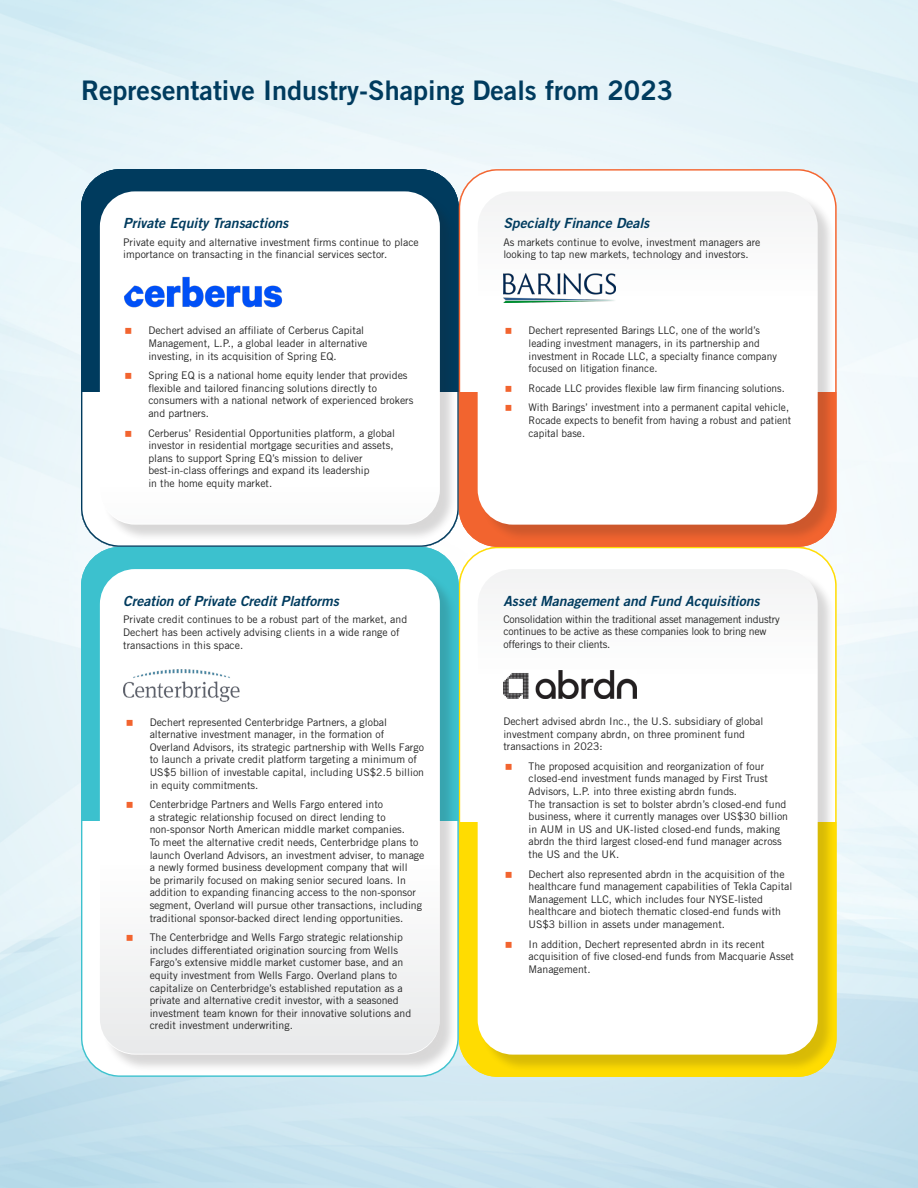
<style>
.page{position:relative;width:918px;height:1188px;background:#fff}
.page>*{position:absolute;margin:0;border:0;box-sizing:border-box;transform-origin:0 0}
.t1{font:27px "Trade Gothic LT Std Bd 2";color:#003b5e}
.t2{font:13.95px "Trade Gothic LT Std Bd 2 Obl";color:#003b5e}
.t3{font:10.5px/12.6px "Trade Gothic LT Std";color:#222}
.t4{font:10.5px/12.3px "Trade Gothic LT Std";letter-spacing:-.02em;color:#222}
</style>
<div class="page">
<img style="left:0;top:0;width:918px;height:1188px">
<div style="left:81px;top:169px;width:378px;height:378px;background:#003b5e;border-radius:39px"></div>
<svg style="left:81px;top:393px;width:378px;height:154px;background:#d3dde2"></svg>
<div style="left:81px;top:547px;width:378px;height:530px;background:#3cc1ce;border-radius:39px"></div>
<svg style="left:81px;top:822px;width:378px;height:255px;background:#dbf2f5"></svg>
<div style="left:459px;top:169px;width:378px;height:378px;background:#f2642f;border-radius:39px"></div>
<div style="left:459px;top:169px;width:378px;height:223px;background:#fff"></div>
<div style="left:459px;top:547px;width:378px;height:530px;background:#ffdc01;border-radius:39px"></div>
<div style="left:459px;top:548px;width:378px;height:273px;background:#fff"></div>
<div style="left:102px;top:194px;width:355px;height:348px;background:#231f20;opacity:.18"></div>
<div style="left:102px;top:571px;width:355px;height:501px;background:#231f20;opacity:.18"></div>
<div style="left:480px;top:194px;width:355px;height:348px;background:#231f20;opacity:.18"></div>
<div style="left:480px;top:571px;width:355px;height:501px;background:#231f20;opacity:.18"></div>
<div style="left:478px;top:191px;width:340px;height:334px;background:#fff;border-radius:35px"></div>
<div style="left:478px;top:569px;width:340px;height:486px;background:#fff;border-radius:35px"></div>
<div style="left:100px;top:191px;width:340px;height:333px;background:#fff;border-radius:35px"></div>
<div style="left:100px;top:568px;width:340px;height:486px;background:linear-gradient(to bottom,#fff,#f1f1f2);border-radius:35px"></div>
<img style="left:503px;top:273px;width:112px;height:30px">
<img style="left:123px;top:667px;width:118px;height:35px">
<img style="left:503px;top:670px;width:133px;height:29px">
<img style="left:124px;top:276px;width:159px;height:31px">
<svg style="left:127px;top:719px;width:13px;height:8px"></svg>
<svg style="left:127px;top:802px;width:13px;height:7px"></svg>
<svg style="left:127px;top:935px;width:13px;height:7px"></svg>
<p class="t1" style="left:81px;top:74px;width:594px">Representative Industry-Shaping Deals from 2023</p>
<p class="t2" style="left:123px;top:214px;width:167px">Private Equity Transactions</p>
<p class="t3" style="left:123px;top:236px;width:297px">Private equity and alternative investment firms continue to place importance on transacting in the financial services sector.</p>
<p class="t3" style="left:148px;top:324px;width:221px">Dechert advised an affiliate of Cerberus Capital<br>Management, L.P., a global leader in alternative investing, in its acquisition of Spring EQ.</p>
<p class="t3" style="left:148px;top:369px;width:267px">Spring EQ is a national home equity lender that provides flexible and tailored financing solutions directly to consumers with a national network of experienced brokers and partners.</p>
<p class="t3" style="left:148px;top:426px;width:248px">Cerberus’ Residential Opportunities platform, a global investor in residential mortgage securities and assets, plans to support Spring EQ’s mission to deliver best-in-class offerings and expand its leadership<br>in the home equity market.</p>
<p class="t2" style="left:123px;top:592px;width:217px">Creation of Private Credit Platforms</p>
<p class="t3" style="left:123px;top:613px;width:286px">Private credit continues to be a robust part of the market, and<br>Dechert has been actively advising clients in a wide range of transactions in this space.</p>
<p class="t3" style="left:150px;top:715px;width:276px">Dechert represented Centerbridge Partners, a global alternative investment manager, in the formation of Overland Advisors, its strategic partnership with Wells Fargo to launch a private credit platform targeting a minimum of US$5 billion of investable capital, including US$2.5 billion in equity commitments.</p>
<p class="t3" style="left:150px;top:798px;width:276px">Centerbridge Partners and Wells Fargo entered into<br>a strategic relationship focused on direct lending to non-sponsor North American middle market companies.<br>To meet the alternative credit needs, Centerbridge plans to launch Overland Advisors, an investment adviser, to manage a newly formed business development company that will<br>be primarily focused on making senior secured loans. In addition to expanding financing access to the non-sponsor segment, Overland will pursue other transactions, including traditional sponsor-backed direct lending opportunities.</p>
<p class="t3" style="left:150px;top:931px;width:263px">The Centerbridge and Wells Fargo strategic relationship includes differentiated origination sourcing from Wells Fargo’s extensive middle market customer base, and an equity investment from Wells Fargo. Overland plans to capitalize on Centerbridge’s established reputation as a private and alternative credit investor, with a seasoned investment team known for their innovative solutions and credit investment underwriting.</p>
<p class="t2" style="left:503px;top:214px;width:148px">Specialty Finance Deals</p>
<p class="t3" style="left:503px;top:236px;width:259px">As markets continue to evolve, investment managers are looking to tap new markets, technology and investors.</p>
<p class="t3" style="left:529px;top:324px;width:250px">Dechert represented Barings LLC, one of the world’s leading investment managers, in its partnership and investment in Rocade LLC, a specialty finance company focused on litigation finance.</p>
<p class="t3" style="left:529px;top:382px;width:258px">Rocade LLC provides flexible law firm financing solutions.</p>
<p class="t3" style="left:529px;top:401px;width:264px">With Barings’ investment into a permanent capital vehicle,<br>Rocade expects to benefit from having a robust and patient capital base.</p>
<p class="t2" style="left:503px;top:592px;width:258px">Asset Management and Fund Acquisitions</p>
<p class="t4" style="left:503px;top:613px;width:278px">Consolidation within the traditional asset management industry continues to be active as these companies look to bring new offerings to their clients.</p>
<p class="t3" style="left:503px;top:715px;width:262px">Dechert advised abrdn Inc., the U.S. subsidiary of global investment company abrdn, on three prominent fund transactions in 2023:</p>
<p class="t3" style="left:529px;top:760px;width:261px">The proposed acquisition and reorganization of four closed-end investment funds managed by First Trust Advisors, L.P. into three existing abrdn funds.<br>The transaction is set to bolster abrdn’s closed-end fund business, where it currently manages over US$30 billion in AUM in US and UK-listed closed‑end funds, making abrdn the third largest closed‑end fund manager across the US and the UK.</p>
<p class="t3" style="left:529px;top:867px;width:265px">Dechert also represented abrdn in the acquisition of the healthcare fund management capabilities of Tekla Capital Management LLC, which includes four NYSE-listed healthcare and biotech thematic closed-end funds with US$3 billion in assets under management.</p>
<p class="t3" style="left:529px;top:937px;width:267px">In addition, Dechert represented abrdn in its recent acquisition of five closed-end funds from Macquarie Asset<br>Management.</p>
</div>
